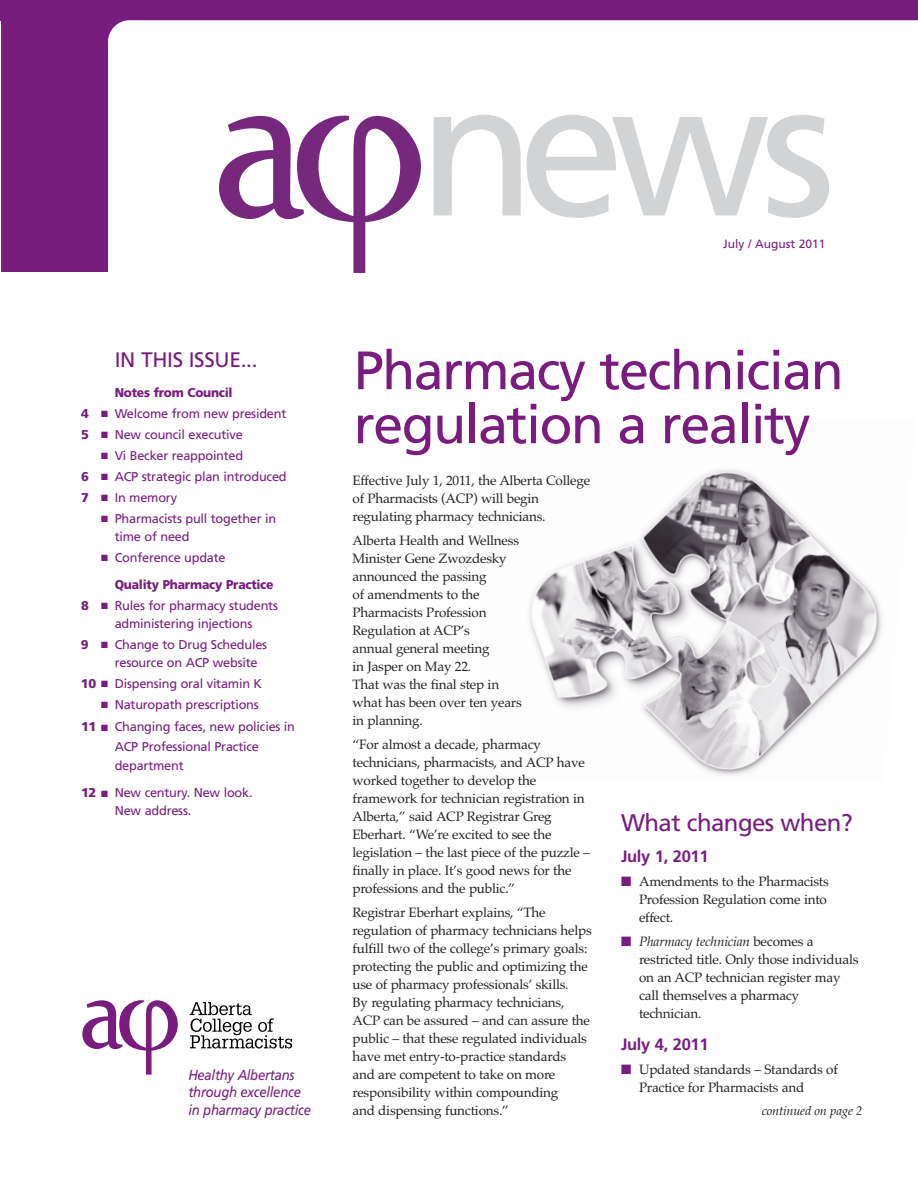
<style>
.page{position:relative;width:918px;height:1188px;background:#fff}
.page>*{position:absolute;margin:0;border:0;box-sizing:border-box;transform-origin:0 0}
.t1{font:192.9px "Frutiger";color:#d1d3d4}
.t2{font:54px/54px "Frutiger";letter-spacing:-.03em;color:#781d7e}
.t3{font:24px "Frutiger";letter-spacing:-.025em;color:#781d7e}
.t4{font:21px "Frutiger";letter-spacing:-.015em;color:#781d7e}
.t5{font:700 16.5px "Frutiger";letter-spacing:-.02em;color:#781d7e}
.t6{font:italic 14.55px/17.4px "Frutiger";letter-spacing:-.015em;color:#781d7e;scale:.9 1}
.t7{font:13.5px/18px "Palatino";letter-spacing:-.015em;color:#231f20}
.t8{font:12.75px/21px "Frutiger";letter-spacing:-.015em;color:#781d7e}
.t9{font:900 12.75px/27px "Frutiger";letter-spacing:-.02em;color:#781d7e;scale:.95 1}
.t10{font:italic 12.75px "Palatino";letter-spacing:-.015em;color:#231f20}
.t11{font:12px "Frutiger";color:#781d7e}
.s1{font-weight:900}
.s2{font-weight:400}
.s3{color:#781d7e}
.s4{font-style:italic}
</style>
<div class="page">
<img style="left:529px;top:469px;width:353px;height:307px">
<div style="left:1px;top:0;width:156px;height:271px;background:#781d7e"></div>
<div style="left:1px;top:0;width:917px;height:20px;background:#781d7e"></div>
<svg style="left:108px;top:20px;width:810px;height:251px"></svg>
<svg style="left:219px;top:116px;width:202px;height:157px"></svg>
<svg style="left:190px;top:1002px;width:102px;height:46px"></svg>
<svg style="left:82px;top:1000px;width:96px;height:75px"></svg>
<h3 class="t4" style="left:115px;top:351px;width:144px">IN THIS ISSUE...</h3>
<p class="t8" style="left:81px;top:383px;width:207px;text-indent:34px"><span class="s1">Notes from Council<br>4</span> ■ Welcome from new president<br><span class="s1">5</span> ■ New council executive</p>
<p class="t8" style="left:81px;top:446px;width:207px;text-indent:20px">■ Vi Becker reappointed<br><span class="s1">6</span> ■ ACP strategic plan introduced<br><span class="s1">7</span> ■ In memory</p>
<p class="t8" style="left:115px;top:510px;width:163px;line-height:18px;text-indent:-14px">■ Pharmacists pull together in time of need</p>
<p class="t9" style="left:115px;top:545px;width:169px;text-indent:-14px">■ <span class="s2">Conference update<br></span>Quality Pharmacy Practice</p>
<p class="t8" style="left:115px;top:597px;width:165px;line-height:18px;text-indent:-34px"><span class="s1">8</span> ■ Rules for pharmacy students administering injections</p>
<p class="t8" style="left:115px;top:636px;width:154px;line-height:18px;text-indent:-34px"><span class="s1">9</span> ■ Change to Drug Schedules resource on ACP website</p>
<p class="t8" style="left:81px;top:674px;width:183px"><span class="s1">10</span> ■ Dispensing oral vitamin K</p>
<p class="t8" style="left:81px;top:694px;width:216px;line-height:22.5px;text-indent:20px">■ Naturopath prescriptions<br><span class="s1">11</span> ■ Changing faces, new policies in</p>
<p class="t8" style="left:115px;top:738px;width:146px;line-height:19.5px">ACP Professional Practice department</p>
<p class="t8" style="left:115px;top:785px;width:139px;line-height:18px;text-indent:-34px"><span class="s1">12</span> ■ New century. New look.<br>New address.</p>
<p class="t6" style="left:188px;top:1067px;width:138px">Healthy Albertans through excellence in pharmacy practice</p>
<h1 class="t1" style="left:418px;top:71px;width:419px">news</h1>
<p class="t11" style="left:723px;top:239px;width:104px">July / August 2011</p>
<h2 class="t2" style="left:354px;top:348px;width:492px">Pharmacy technician regulation a reality</h2>
<p class="t7" style="left:352px;top:473px;width:239px">Effective July 1, 2011, the Alberta College of Pharmacists (ACP) will begin regulating pharmacy technicians.</p>
<p class="t7" style="left:352px;top:533px;width:171px">Alberta Health and Wellness<br>Minister Gene Zwozdesky announced the passing<br>of amendments to the<br>Pharmacists Profession<br>Regulation at ACP’s<br>annual general meeting<br>in Jasper on May 22.<br>That was the final step in what has been over ten years in planning.</p>
<p class="t7" style="left:352px;top:737px;width:239px">“For almost a decade, pharmacy technicians, pharmacists, and ACP have worked together to develop the framework for technician registration in Alberta,” said ACP Registrar Greg Eberhart. “We’re excited to see the legislation – the last piece of the puzzle – finally in place. It’s good news for the professions and the public.”</p>
<p class="t7" style="left:352px;top:905px;width:241px">Registrar Eberhart explains, “The regulation of pharmacy technicians helps fulfill two of the college’s primary goals: protecting the public and optimizing the use of pharmacy professionals’ skills.<br>By regulating pharmacy technicians, ACP can be assured – and can assure the public – that these regulated individuals have met entry-to-practice standards and are competent to take on more responsibility within compounding<br>and dispensing functions.”</p>
<h3 class="t3" style="left:621px;top:813px;width:233px">What changes when?</h3>
<p class="t5" style="left:621px;top:850px;width:89px">July 1, 2011</p>
<p class="t7" style="left:639px;top:874px;width:191px;text-indent:-18px"><span class="s3">■</span> Amendments to the Pharmacists<br>Profession Regulation come into effect.</p>
<p class="t7" style="left:639px;top:934px;width:221px;text-indent:-18px"><span class="s3">■</span> <span class="s4">Pharmacy technician</span> becomes a restricted title. Only those individuals on an ACP technician register may call themselves a pharmacy technician.</p>
<p class="t5" style="left:621px;top:1037px;width:89px">July 4, 2011</p>
<p class="t7" style="left:639px;top:1062px;width:200px;text-indent:-18px"><span class="s3">■</span> Updated standards – Standards of<br>Practice for Pharmacists and</p>
<p class="t10" style="left:762px;top:1106px;width:102px">continued on page 2</p>
</div>
